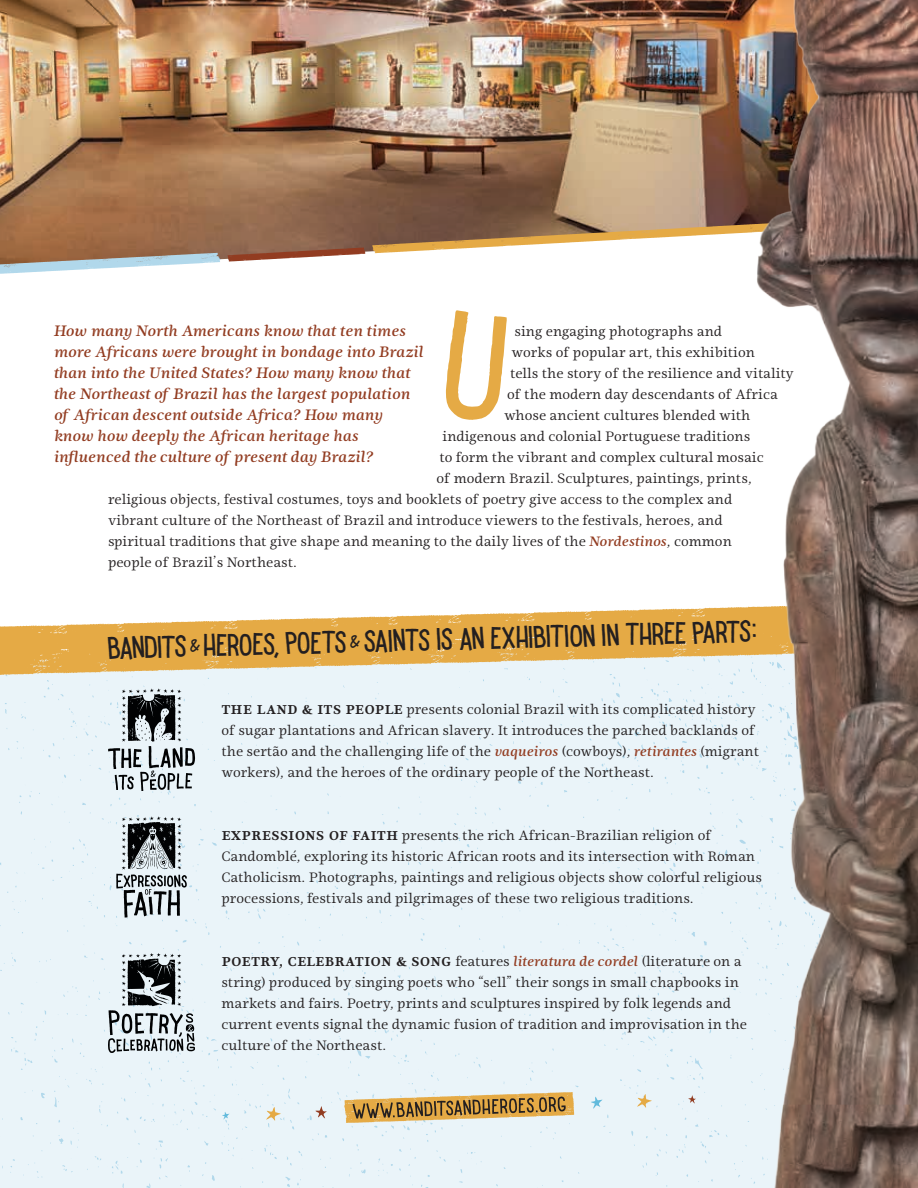
<style>
.page{position:relative;width:918px;height:1188px;background:#fff}
.page>*{position:absolute;margin:0;border:0;box-sizing:border-box;transform-origin:0 0}
.t1{font:29.7px "Bem Vindo";color:#231f20}
.t2{font:600 16.5px "Ninfa Serif";letter-spacing:-.005em;color:#231f20}
.t3{font:italic 600 15px/21px "Ninfa Serif";letter-spacing:-.015em;color:#923c21}
.t4{font:13.5px/21px "Ninfa Serif";color:#231f20}
.s1{font-weight:600;font-style:italic;color:#923c21}
.s2{font-weight:600;font-size:16.5px}
.s3{font-weight:400;font-size:13.5px}
.s4{font-style:italic;font-size:13.5px;color:#923c21}
</style>
<div class="page">
<img style="left:0;top:0;width:756px;height:260px">
<svg style="left:227px;top:247px;width:138px;height:15px"></svg>
<svg style="left:0;top:253px;width:221px;height:21px"></svg>
<div style="left:0;top:676px;width:756px;height:512px;background:#eaf4f9"></div>
<svg style="left:0;top:606px;width:756px;height:70px;fill:#e5aa45"></svg>
<svg style="left:372px;top:120px;width:384px;height:133px"></svg>
<svg style="left:116px;top:816px;width:71px;height:102px"></svg>
<svg style="left:108px;top:953px;width:87px;height:100px"></svg>
<svg style="left:108px;top:689px;width:87px;height:102px"></svg>
<svg style="left:591px;top:1097px;width:12px;height:12px"></svg>
<svg style="left:637px;top:1094px;width:15px;height:14px"></svg>
<svg style="left:688px;top:1095px;width:8px;height:9px"></svg>
<svg style="left:222px;top:1112px;width:8px;height:8px"></svg>
<svg style="left:266px;top:1107px;width:15px;height:14px"></svg>
<svg style="left:315px;top:1106px;width:12px;height:13px"></svg>
<svg style="left:344px;top:1092px;width:230px;height:31px"></svg>
<img style="left:756px;top:0;width:162px;height:1188px">
<p class="t3" style="left:54px;top:320px;width:371px">How many North Americans know that ten times more Africans were brought in bondage into Brazil than into the United States? How many know that the Northeast of Brazil has the largest population of African descent outside Africa? How many know how deeply the African heritage has influenced the culture of present day Brazil?</p>
<p class="t4" style="left:514px;top:321px;width:209px">sing engaging photographs and</p>
<p class="t4" style="left:512px;top:342px;width:245px">works of popular art, this exhibition</p>
<p class="t4" style="left:510px;top:363px;width:285px">tells the story of the resilience and vitality</p>
<p class="t4" style="left:507px;top:384px;width:272px">of the modern day descendants of Africa</p>
<p class="t4" style="left:504px;top:405px;width:248px">whose ancient cultures blended with</p>
<p class="t4" style="left:443px;top:426px;width:309px">indigenous and colonial Portuguese traditions</p>
<p class="t4" style="left:440px;top:447px;width:326px">to form the vibrant and complex cultural mosaic</p>
<p class="t4" style="left:437px;top:468px;width:317px">of modern Brazil. Sculptures, paintings, prints,</p>
<p class="t4" style="left:108px;top:489px;width:626px">religious objects, festival costumes, toys and booklets of poetry give access to the complex and</p>
<p class="t4" style="left:108px;top:510px;width:616px">vibrant culture of the Northeast of Brazil and introduce viewers to the festivals, heroes, and</p>
<p class="t4" style="left:108px;top:531px;width:625px">spiritual traditions that give shape and meaning to the daily lives of the <span class="s1">Nordestinos</span>, common</p>
<p class="t4" style="left:108px;top:552px;width:191px">people of Brazil’s Northeast.</p>
<h1 class="t1" style="left:108px;top:634px;width:650px;rotate:-2deg">Bandits <sup>&amp;</sup> Heroes, Poets <sup>&amp;</sup> Saints is an exhibition in three parts:</h1>
<p class="t4" style="left:221px;top:699px;width:539px"><span class="s2">The Land &amp; Its Peopl e</span> presents colonial Brazil with its complicated history of sugar plantations and African slavery. It introduces the parched backlands of the sertão and the challenging life of the <span class="s1">vaqueiros</span> (cowboys), <span class="s1">retirantes</span> (migrant workers), and the heroes of the ordinary people of the Northeast.</p>
<p class="t4" style="left:221px;top:825px;width:542px"><span class="s2">Expressions Of Faith</span> presents the rich African-Brazilian religion of Candomblé, exploring its historic African roots and its intersection with Roman Catholicism. Photographs, paintings and religious objects show colorful religious processions, festivals and pilgrimages of these two religious traditions.</p>
<p class="t2" style="left:221px;top:949px;width:522px">Poetry, Celebration &amp; Song <span class="s3">features</span> <span class="s4">literatura de cordel</span> <span class="s3">(literature on a</span></p>
<p class="t4" style="left:221px;top:972px;width:527px">string) produced by singing poets who “sell” their songs in small chapbooks in markets and fairs. Poetry, prints and sculptures inspired by folk legends and current events signal the dynamic fusion of tradition and improvisation in the culture of the Northeast.</p>
</div>
